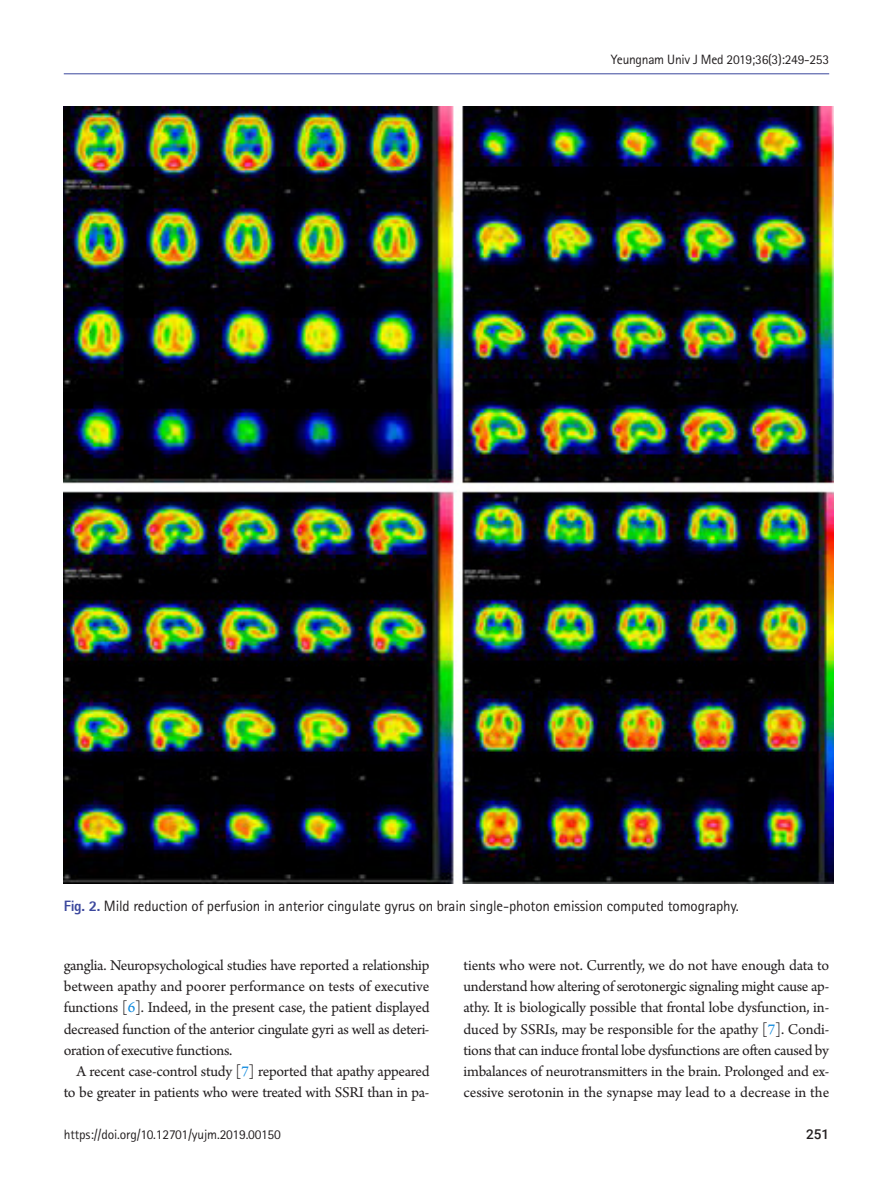
<style>
.page{position:relative;width:893px;height:1191px;background:#fff}
.page>*{position:absolute;margin:0;border:0;box-sizing:border-box;transform-origin:0 0}
.body{font:15.75px/21.3px "Arno Pro";letter-spacing:-.02em;color:#231f20;text-align:justify}
.fig-caption{font:15px "Rotis Sans Serif Std";letter-spacing:-.01em;color:#231f20}
.t1{font:13.5px "Rotis Sans Serif Std";letter-spacing:-.02em;color:#231f20}
.t2{font:500 13.5px "Roboto";color:#231f20}
.s1{font-weight:800;color:#3b479d}
.s2{color:#0b88de}
</style>
<div class="page">
<img style="left:64px;top:106px;width:769px;height:777px">
<hr style="left:64px;top:73px;width:765px;height:1px;background:#3b479d">
<p class="t1" style="left:611px;top:51px;width:220px">Yeungnam Univ J Med 2019;36(3):249-253</p>
<p class="fig-caption" style="left:64px;top:897px;width:677px"><span class="s1">Fig. 2.</span> Mild reduction of perfusion in anterior cingulate gyrus on brain single-photon emission computed tomography.</p>
<p class="body" style="left:64px;top:955px;width:367px">ganglia. Neuropsychological studies have reported a relationship between apathy and poorer performance on tests of executive functions [<span class="s2">6</span>]. Indeed, in the present case, the patient displayed decreased function of the anterior cingulate gyri as well as deteri&shy;oration of executive functions.</p>
<p class="body" style="left:64px;top:1061px;width:367px;text-align:right">A recent case-control study [<span class="s2">7</span>] reported that apathy appeared to be greater in patients who were treated with SSRI than in pa-</p>
<p class="body" style="left:463px;top:955px;width:367px">tients who were not. Currently, we do not have enough data to understand how altering of serotonergic signaling might cause ap&shy;athy. It is biologically possible that frontal lobe dysfunction, in&shy;duced by SSRIs, may be responsible for the apathy [<span class="s2">7</span>]. Condi&shy;tions that can induce frontal lobe dysfunctions are often caused by imbalances of neurotransmitters in the brain. Prolonged and ex&shy;cessive serotonin in the synapse may lead to a decrease in the</p>
<p class="t1" style="left:64px;top:1126px;width:219px">https://doi.org/10.12701/yujm.2019.00150</p>
<p class="t2" style="left:806px;top:1124px;width:25px">251</p>
</div>
